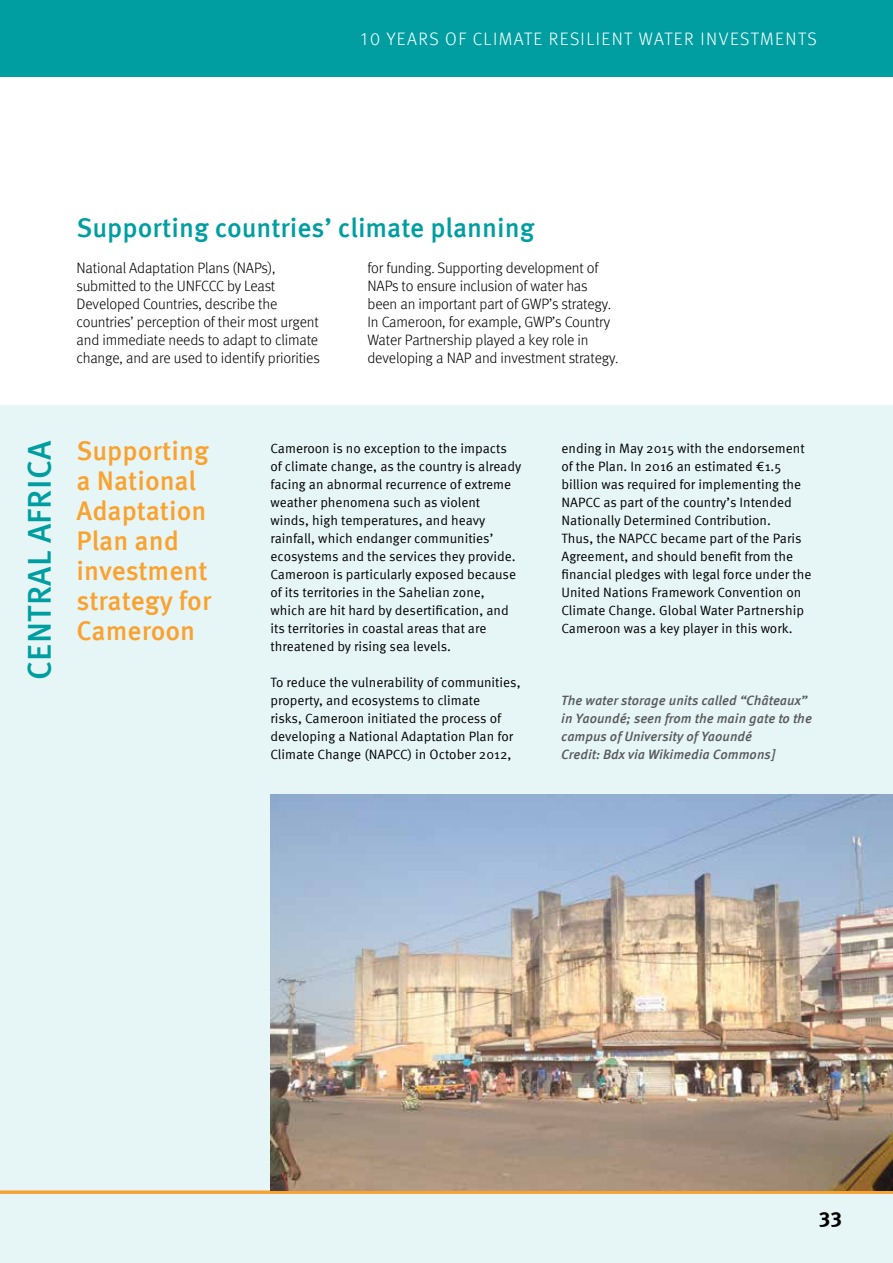
<style>
.page{position:relative;width:893px;height:1263px;background:#fff}
.page>*{position:absolute;margin:0;border:0;box-sizing:border-box;transform-origin:0 0}
.t1{font:500 33px "Meta Pro";letter-spacing:.01em;color:#009ea1}
.t2{font:500 27px/30px "Meta Pro";color:#faa22f}
.t3{font:500 27px "Meta Pro";color:#009ea1}
.t4{font:700 21px "Meta Pro";color:#000}
.t5{font:300 18px "Meta Pro";color:#fff}
.t6{font:300 15px/18px "Meta Pro";letter-spacing:-.01em;color:#000}
.t7{font:13.5px/18px "Meta Pro";color:#000}
.t8{font:italic 500 13.5px/18px "Meta Pro";color:#58595b}
</style>
<div class="page">
<div style="left:0;top:405px;width:893px;height:858px;background:#e6f5f5"></div>
<hr style="left:0;top:77px;width:1px;height:1186px;background:#009ea1">
<svg style="left:0;top:782px;width:1px;height:481px"></svg>
<div style="left:0;top:0;width:893px;height:77px;background:#009ea1"></div>
<hr style="left:0;top:1191px;width:893px;height:3px;background:#faa22f">
<img style="left:270px;top:795px;width:623px;height:396px">
<h3 class="t5" style="left:360px;top:26px;width:48px">10 years</h3>
<h3 class="t5" style="left:445px;top:26px;width:39px">of climate</h3>
<h3 class="t5" style="left:549px;top:26px;width:11px">resilient</h3>
<h3 class="t5" style="left:639px;top:26px;width:12px">water</h3>
<h3 class="t5" style="left:701px;top:26px;width:12px">investments</h3>
<h2 class="t3" style="left:77px;top:206px;width:460px">Supporting countries’ climate planning</h2>
<p class="t6" style="left:77px;top:258px;width:245px">National Adaptation Plans (NAPs), submitted to the UNFCCC by Least Developed Countries, describe the countries’ perception of their most urgent and immediate needs to adapt to climate change, and are used to identify priorities</p>
<p class="t6" style="left:367px;top:258px;width:252px">for funding. Supporting development of NAPs to ensure inclusion of water has been an important part of GWP’s strategy.<br>In Cameroon, for example, GWP’s Country Water Partnership played a key role in developing a NAP and investment strategy.</p>
<h1 class="t1" style="left:14px;top:680px;width:238px;rotate:-90deg">Central Africa</h1>
<h2 class="t2" style="left:77px;top:434px;width:136px">Supporting a National<br>Adaptation<br>Plan and investment strategy for<br>Cameroon</h2>
<p class="t7" style="left:270px;top:438px;width:252px">Cameroon is no exception to the impacts of climate change, as the country is already facing an abnormal recurrence of extreme weather phenomena such as violent winds, high temperatures, and heavy rainfall, which endanger communities’ ecosystems and the services they provide.<br>Cameroon is particularly exposed because of its territories in the Sahelian zone, which are hit hard by desertification, and its territories in coastal areas that are threatened by rising sea levels.</p>
<p class="t7" style="left:270px;top:672px;width:252px">To reduce the vulnerability of communities, property, and ecosystems to climate<br>risks, Cameroon initiated the process of developing a National Adaptation Plan for Climate Change (NAPCC) in October 2012,</p>
<p class="t7" style="left:561px;top:438px;width:251px">ending in May 2015 with the endorsement of the Plan. In 2016 an estimated €1.5 billion was required for implementing the NAPCC as part of the country’s Intended Nationally Determined Contribution.<br>Thus, the NAPCC became part of the Paris Agreement, and should benefit from the financial pledges with legal force under the United Nations Framework Convention on Climate Change. Global Water Partnership Cameroon was a key player in this work.</p>
<p class="t8" style="left:561px;top:690px;width:252px">The water storage units called “Châteaux” in Yaoundé; seen from the main gate to the campus of University of Yaoundé<br>Credit: Bdx via Wikimedia Commons]</p>
<h3 class="t4" style="left:819px;top:1200px;width:25px">33</h3>
</div>
